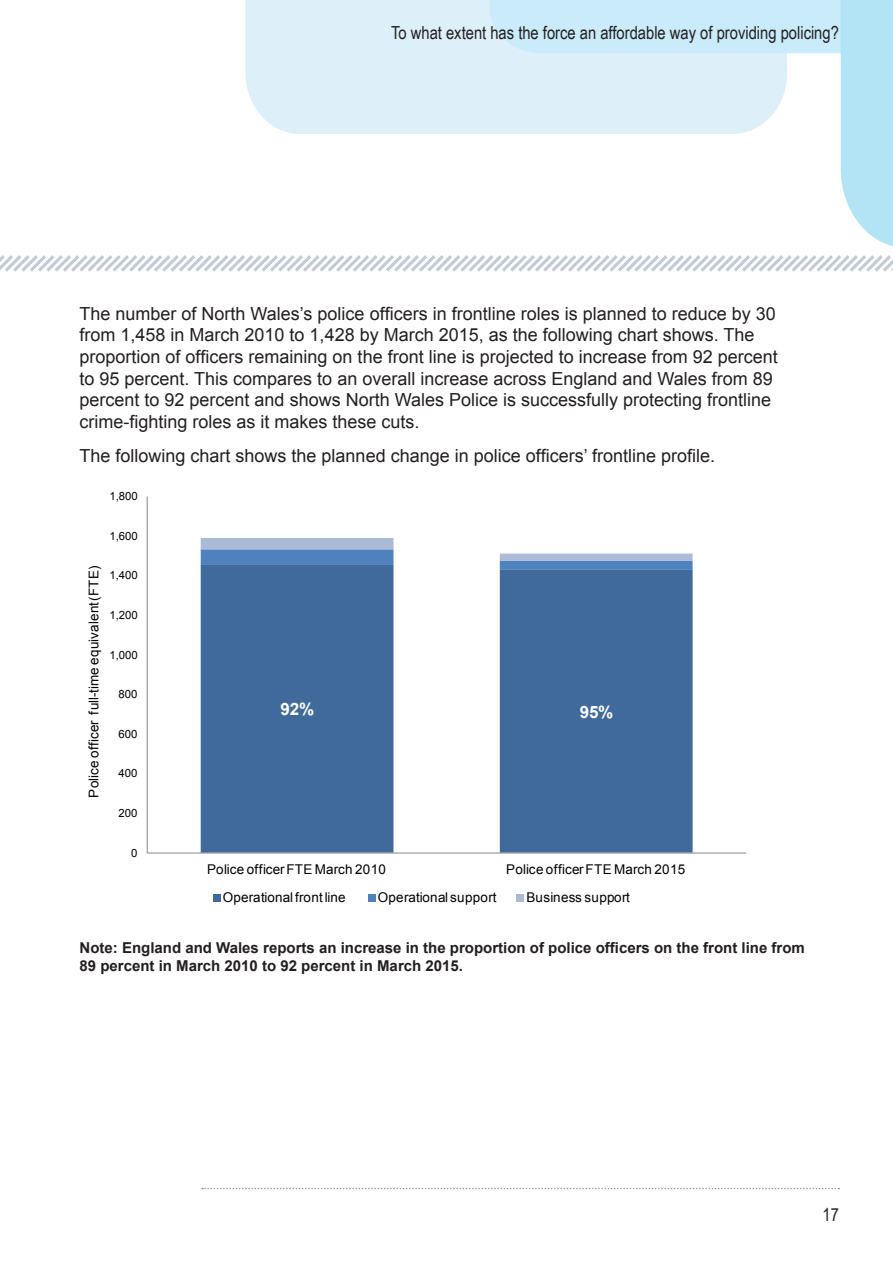
<style>
.page{position:relative;width:893px;height:1263px;background:#fff}
.page>*{position:absolute;margin:0;border:0;box-sizing:border-box;transform-origin:0 0}
.Paragraph{font:18px/21.6px "Arial";color:#231f20}
.t1{font:18px "Arial Narrow";color:#231f20}
.t2{font:700 16.95px "Arial";color:#fff}
.t3{font:700 15px/18px "Arial";color:#231f20}
.t4{font:13.5px "Arial";letter-spacing:.025em;color:#000}
.t5{font:11.4px "Arial";letter-spacing:.005em;color:#000}
</style>
<div class="page">
<svg style="left:0;top:0;width:893px;height:272px"></svg>
<svg style="left:202px;top:1188px;width:637px;height:1px"></svg>
<svg style="left:201px;top:570px;width:492px;height:283px;fill:#40699c"></svg>
<svg style="left:201px;top:538px;width:492px;height:32px"></svg>
<hr style="left:147px;top:496px;width:1px;height:357px;background:#868686">
<hr style="left:147px;top:853px;width:599px;height:1px;background:#868686">
<div style="left:213px;top:894px;width:8px;height:7px;background:#40699c"></div>
<div style="left:368px;top:894px;width:8px;height:7px;background:#4f81bd"></div>
<div style="left:517px;top:894px;width:7px;height:7px;background:#aabad7"></div>
<p class="t1" style="left:391px;top:19px;width:449px">To what extent has the force an affordable way of providing policing?</p>
<p class="Paragraph" style="left:80px;top:303px;width:700px">The number of North Wales’s police officers in frontline roles is planned to reduce by 30 from 1,458 in March 2010 to 1,428 by March 2015, as the following chart shows. The proportion of officers remaining on the front line is projected to increase from 92 percent to 95 percent. This compares to an overall increase across England and Wales from 89 percent to 92 percent and shows North Wales Police is successfully protecting frontline crime-fighting roles as it makes these cuts.</p>
<p class="Paragraph" style="left:80px;top:445px;width:637px">The following chart shows the planned change in police officers’ frontline profile.</p>
<p class="t5" style="left:110px;top:489px;width:30px">1,800</p>
<p class="t5" style="left:110px;top:528px;width:30px">1,600</p>
<p class="t4" style="left:85px;top:797px;width:233px;rotate:-90deg">Police officer full-time equivalent (FTE)</p>
<p class="t5" style="left:110px;top:568px;width:30px">1,400</p>
<p class="t5" style="left:110px;top:607px;width:30px">1,200</p>
<p class="t5" style="left:110px;top:647px;width:30px">1,000</p>
<p class="t5" style="left:119px;top:687px;width:21px">800</p>
<p class="t5" style="left:119px;top:726px;width:21px">600</p>
<p class="t5" style="left:119px;top:766px;width:21px">400</p>
<p class="t5" style="left:119px;top:805px;width:21px">200</p>
<p class="t5" style="left:131px;top:845px;width:8px">0</p>
<p class="t2" style="left:281px;top:698px;width:35px">92%</p>
<p class="t2" style="left:580px;top:701px;width:35px">95%</p>
<p class="t4" style="left:207px;top:860px;width:180px">Police officer FTE March 2010</p>
<p class="t4" style="left:506px;top:860px;width:180px">Police officer FTE March 2015</p>
<p class="t4" style="left:223px;top:889px;width:124px">Operational front line</p>
<p class="t4" style="left:378px;top:889px;width:120px">Operational support</p>
<p class="t4" style="left:526px;top:889px;width:105px">Business support</p>
<p class="t3" style="left:80px;top:939px;width:727px">Note: England and Wales reports an increase in the proportion of police officers on the front line from<br>89 percent in March 2010 to 92 percent in March 2015.</p>
<p class="t1" style="left:822px;top:1202px;width:18px">17</p>
</div>
